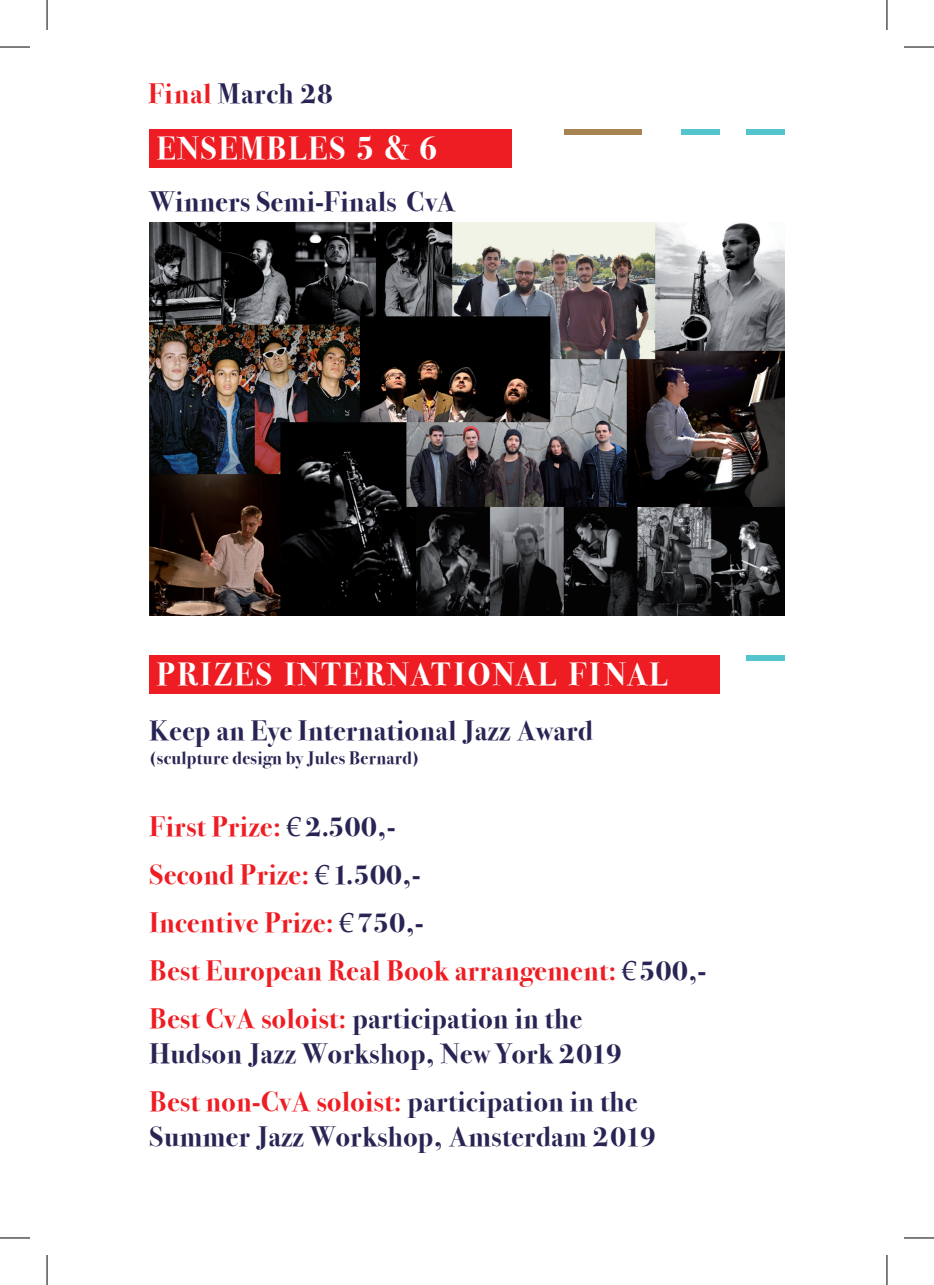
<style>
.page{position:relative;width:934px;height:1285px;background:#fff}
.page>*{position:absolute;margin:0;border:0;box-sizing:border-box;transform-origin:0 0}
.t1{font:32px "Bodoni Svty Two ITCTT Bold";letter-spacing:.08em;color:#fff}
.t2{font:32px "Bodoni Svty Two ITCTT Bold";letter-spacing:.06em;color:#fff}
.t3{font:28px/48px "Bodoni Svty Two ITCTT Bold";letter-spacing:.02em;color:#282554}
.t4{font:28px/48px "Bodoni Svty Two ITCTT Bold";letter-spacing:.02em;color:#ee1d23}
.t5{font:18px "Bodoni Svty Two ITCTT Bold";letter-spacing:.02em;color:#282554}
.s1{color:#ee1d23}
.s2{font-size:33.6px}
.s3{font-family:"Book Antiqua";color:#282554}
.s4{color:#282554}
</style>
<div class="page">
<div style="left:149px;top:655px;width:570px;height:39px;background:#ee1d23"></div>
<div style="left:745px;top:655px;width:39px;height:6px;background:#54c5cf"></div>
<div style="left:149px;top:129px;width:363px;height:39px;background:#ee1d23"></div>
<div style="left:564px;top:129px;width:77px;height:6px;background:#a78350"></div>
<div style="left:680px;top:129px;width:39px;height:6px;background:#54c5cf"></div>
<div style="left:745px;top:129px;width:39px;height:6px;background:#54c5cf"></div>
<img style="left:149px;top:223px;width:635px;height:392px">
<hr style="left:0;top:47px;width:30px;height:1px;background:#000">
<hr style="left:903px;top:47px;width:30px;height:1px;background:#000">
<hr style="left:0;top:1237px;width:30px;height:1px;background:#000">
<hr style="left:903px;top:1237px;width:30px;height:1px;background:#000">
<hr style="left:47px;top:0;width:1px;height:30px;background:#000">
<hr style="left:47px;top:1255px;width:1px;height:30px;background:#000">
<hr style="left:886px;top:0;width:1px;height:30px;background:#000">
<hr style="left:886px;top:1255px;width:1px;height:30px;background:#000">
<p class="t3" style="left:148px;top:70px;width:186px"><span class="s1">Final</span> March 28</p>
<p class="t2" style="left:157px;top:130px;width:281px">ENSEMBLES <span class="s2">5 &amp; 6</span></p>
<p class="t3" style="left:149px;top:178px;width:307px">Winners Semi-Finals CvA</p>
<p class="t1" style="left:157px;top:655px;width:512px">PRIZES INTERNATIONAL FINAL</p>
<p class="t3" style="left:149px;top:706px;width:444px">Keep an Eye International Jazz Award</p>
<p class="t5" style="left:149px;top:747px;width:271px">(sculpture design by Jules Bernard)</p>
<p class="t4" style="left:149px;top:802px;width:558px">First Prize: <span class="s3">€</span> <span class="s4">2.500,-<br></span>Second Prize: <span class="s3">€</span><span class="s4">1.500,-<br></span>Incentive Prize: <span class="s3">€</span><span class="s4">750,-<br></span>Best European Real Book arrangement: <span class="s3">€</span><span class="s4">500,-<br></span>Best CvA soloist: <span class="s4">participation in the</span></p>
<p class="t3" style="left:149px;top:1030px;width:489px">Hudson Jazz Workshop, New York 2019<br><span class="s1">Best non-CvA soloist:</span> participation in the</p>
<p class="t3" style="left:149px;top:1113px;width:507px">Summer Jazz Workshop, Amsterdam 2019</p>
</div>
